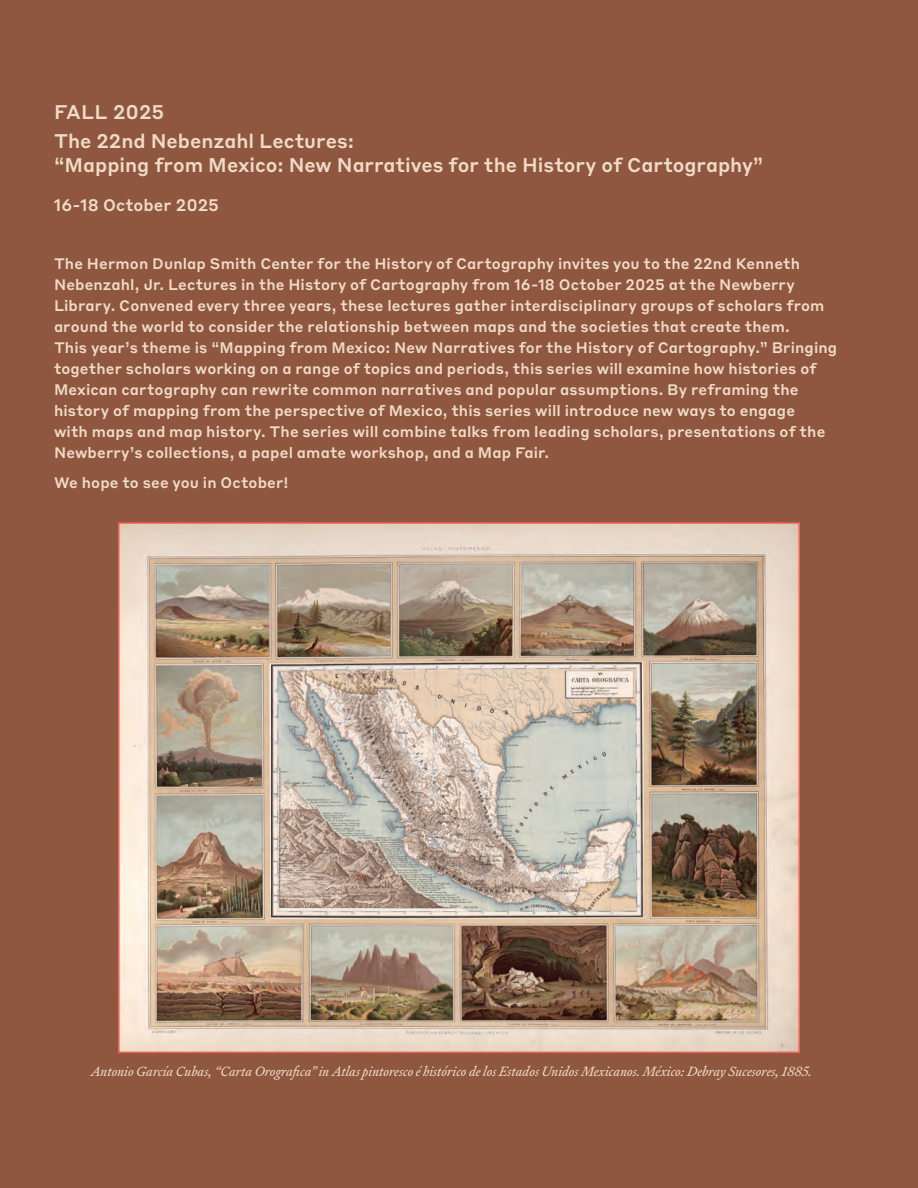
<style>
.page{position:relative;width:918px;height:1188px;background:#8f5640}
.page>*{position:absolute;margin:0;border:0;box-sizing:border-box;transform-origin:0 0}
.t1{font:500 19.5px/29.4px "Styrene B";color:#efdcc7}
.t2{font:500 16.5px "Styrene B";letter-spacing:.005em;color:#efdcc7}
.t3{font:500 15px/21px "Styrene B";letter-spacing:.01em;color:#efdcc7}
.t4{font:italic 13.5px "Signifier";color:#efdcc7}
</style>
<div class="page">
<img style="left:121px;top:525px;width:676px;height:525px">
<h1 class="t1" style="left:54px;top:95px;width:302px">FALL 2025<br>The 22nd Nebenzahl Lectures:</h1>
<h1 class="t1" style="left:54px;top:148px;width:711px">“Mapping from Mexico: New Narratives for the History of Cartography”</h1>
<p class="t2" style="left:54px;top:191px;width:167px">16-18 October 2025</p>
<p class="t3" style="left:54px;top:252px;width:785px">The Hermon Dunlap Smith Center for the History of Cartography invites you to the 22nd Kenneth Nebenzahl, Jr. Lectures in the History of Cartography from 16-18 October 2025 at the Newberry Library. Convened every three years, these lectures gather interdisciplinary groups of scholars from around the world to consider the relationship between maps and the societies that create them.<br>This year’s theme is “Mapping from Mexico: New Narratives for the History of Cartography.” Bringing together scholars working on a range of topics and periods, this series will examine how histories of Mexican cartography can rewrite common narratives and popular assumptions. By reframing the history of mapping from the perspective of Mexico, this series will introduce new ways to engage<br>with maps and map history. The series will combine talks from leading scholars, presentations of the Newberry’s collections, a papel amate workshop, and a Map Fair.</p>
<p class="t3" style="left:54px;top:471px;width:236px">We hope to see you in October!</p>
<p class="t4" style="left:91px;top:1063px;width:723px">Antonio García Cubas, “Carta Orografica” in Atlas pintoresco é histórico de los Estados Unidos Mexicanos. México: Debray Sucesores, 1885.</p>
</div>
